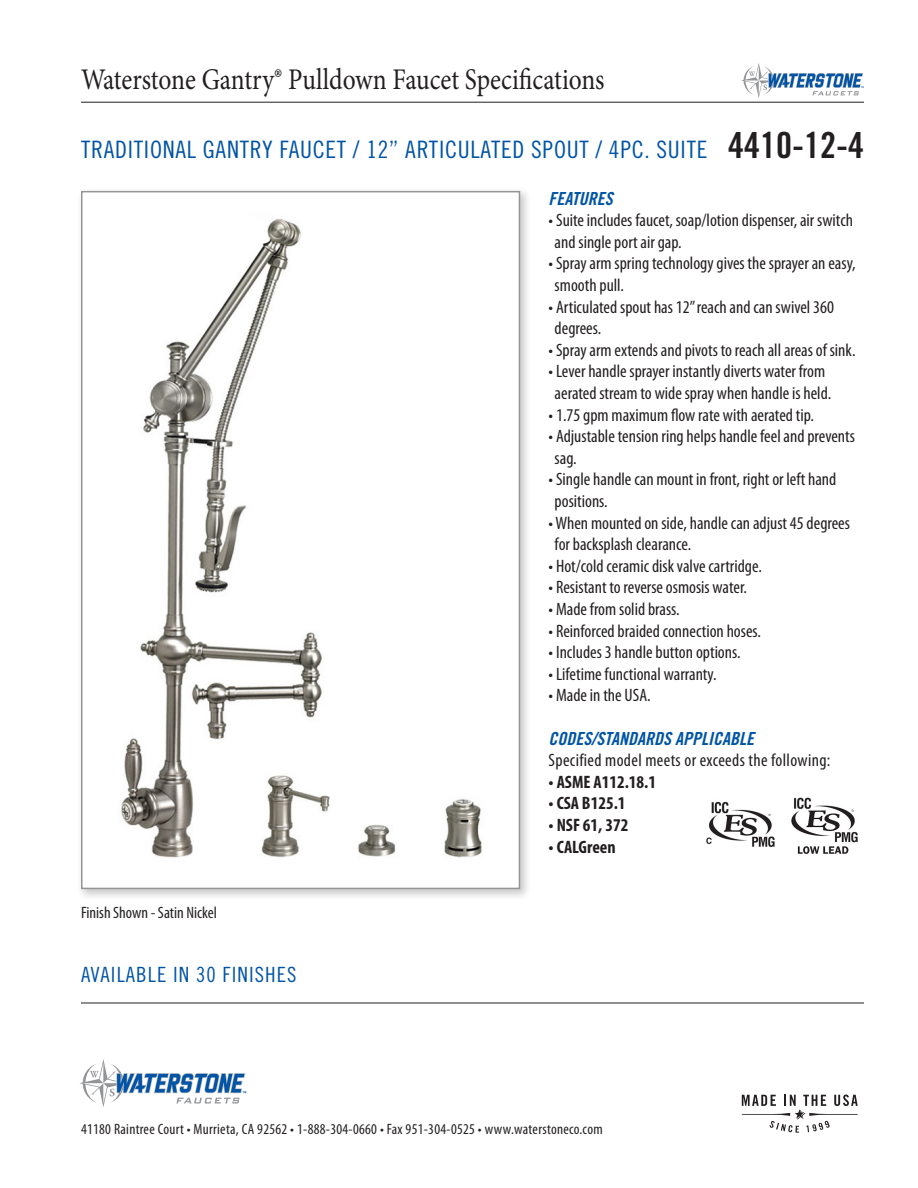
<style>
.page{position:relative;width:918px;height:1188px;background:#fff}
.page>*{position:absolute;margin:0;border:0;box-sizing:border-box;transform-origin:0 0}
.t1{font:36px "Trade Gothic Bold Cond Twenty";color:#231f20}
.t2{font:30px "Minion Pro";color:#231f20;scale:.85 1}
.t3{font:24px "Trade Gothic Cond Eighteen";letter-spacing:.03em;color:#0154a6}
.t4{font:21px "Trade Gothic Cond Eighteen";letter-spacing:.05em;color:#0154a6}
.t5{font:condensed 18px/21.6px "Myriad Pro";color:#231f20}
.t6{font:700 condensed 18px "Myriad Pro";color:#231f20}
.t7{font:condensed 18px "Myriad Pro";letter-spacing:.02em;color:#231f20}
.t8{font:18px "Trade Gothic Bold Cond Twenty Obl";color:#0154a6}
.t9{font:condensed 16.5px "Myriad Pro";color:#231f20}
.t10{font:condensed 15px "Myriad Pro";letter-spacing:.02em;color:#231f20}
</style>
<div class="page">
<svg style="left:742px;top:1095px;width:116px;height:38px"></svg>
<hr style="left:81px;top:1003px;width:783px;height:1px;background:#231f20">
<svg style="left:79px;top:1059px;width:167px;height:48px"></svg>
<hr style="left:81px;top:102px;width:783px;height:1px;background:#231f20">
<svg style="left:741px;top:63px;width:123px;height:35px"></svg>
<div style="left:76px;top:186px;width:455px;height:715px;background:#231f20;opacity:.24"></div>
<div style="left:82px;top:192px;width:437px;height:696px;background:#fff"></div>
<img style="left:121px;top:219px;width:361px;height:639px">
<div style="left:81px;top:191px;width:439px;height:698px;border:2px solid #939598"></div>
<img style="left:791px;top:797px;width:67px;height:57px">
<img style="left:706px;top:801px;width:69px;height:46px">
<p class="t2" style="left:81px;top:60px;width:618px">Waterstone Gantry® Pulldown Faucet Specifications</p>
<p class="t3" style="left:81px;top:135px;width:628px">TRADITIONAL GANTRY FAUCET / 12” ARTICULATED SPOUT / 4PC. SUITE</p>
<p class="t1" style="left:728px;top:123px;width:137px">4410-12-4</p>
<p class="t9" style="left:81px;top:903px;width:137px">Finish Shown - Satin Nickel</p>
<p class="t4" style="left:81px;top:962px;width:217px">AVAILABLE IN 30 FINISHES</p>
<p class="t8" style="left:549px;top:187px;width:66px">FEATURES</p>
<p class="t5" style="left:555px;top:209px;width:300px;text-indent:-6px">• Suite includes faucet, soap/lotion dispenser, air switch and single port air gap.</p>
<p class="t5" style="left:555px;top:253px;width:303px;text-indent:-6px">• Spray arm spring technology gives the sprayer an easy, smooth pull.</p>
<p class="t5" style="left:555px;top:296px;width:281px;text-indent:-6px">• Articulated spout has 12” reach and can swivel 360 degrees.</p>
<p class="t5" style="left:549px;top:339px;width:308px">• Spray arm extends and pivots to reach all areas of sink.</p>
<p class="t5" style="left:549px;top:361px;width:284px;text-align:center">• Lever handle sprayer instantly diverts water from aerated stream to wide spray when handle is held.</p>
<p class="t5" style="left:549px;top:404px;width:267px">• 1.75 gpm maximum flow rate with aerated tip.</p>
<p class="t5" style="left:555px;top:425px;width:302px;text-indent:-6px">• Adjustable tension ring helps handle feel and prevents sag.</p>
<p class="t5" style="left:555px;top:469px;width:283px;text-indent:-6px">• Single handle can mount in front, right or left hand positions.</p>
<p class="t5" style="left:555px;top:512px;width:297px;text-indent:-6px">• When mounted on side, handle can adjust 45 degrees for backsplash clearance.</p>
<p class="t5" style="left:549px;top:555px;width:215px">• Hot/cold ceramic disk valve cartridge.</p>
<p class="t5" style="left:549px;top:577px;width:200px">• Resistant to reverse osmosis water.</p>
<p class="t5" style="left:549px;top:598px;width:133px">• Made from solid brass.</p>
<p class="t5" style="left:549px;top:620px;width:214px">• Reinforced braided connection hoses.</p>
<p class="t5" style="left:549px;top:641px;width:193px">• Includes 3 handle button options.</p>
<p class="t5" style="left:549px;top:663px;width:169px">• Lifetime functional warranty.</p>
<p class="t5" style="left:549px;top:685px;width:104px">• Made in the USA.</p>
<p class="t8" style="left:549px;top:727px;width:207px">CODES/STANDARDS APPLICABLE</p>
<p class="t7" style="left:549px;top:749px;width:283px">Specified model meets or exceeds the following:</p>
<p class="t6" style="left:549px;top:771px;width:109px">• ASME A112.18.1</p>
<p class="t6" style="left:549px;top:792px;width:78px">• CSA B125.1</p>
<p class="t6" style="left:549px;top:814px;width:81px">• NSF 61, 372</p>
<p class="t6" style="left:549px;top:835px;width:69px">• CALGreen</p>
<p class="t10" style="left:81px;top:1119px;width:523px">41180 Raintree Court • Murrieta, CA 92562 • 1-888-304-0660 • Fax 951-304-0525 • www.waterstoneco.com</p>
</div>
